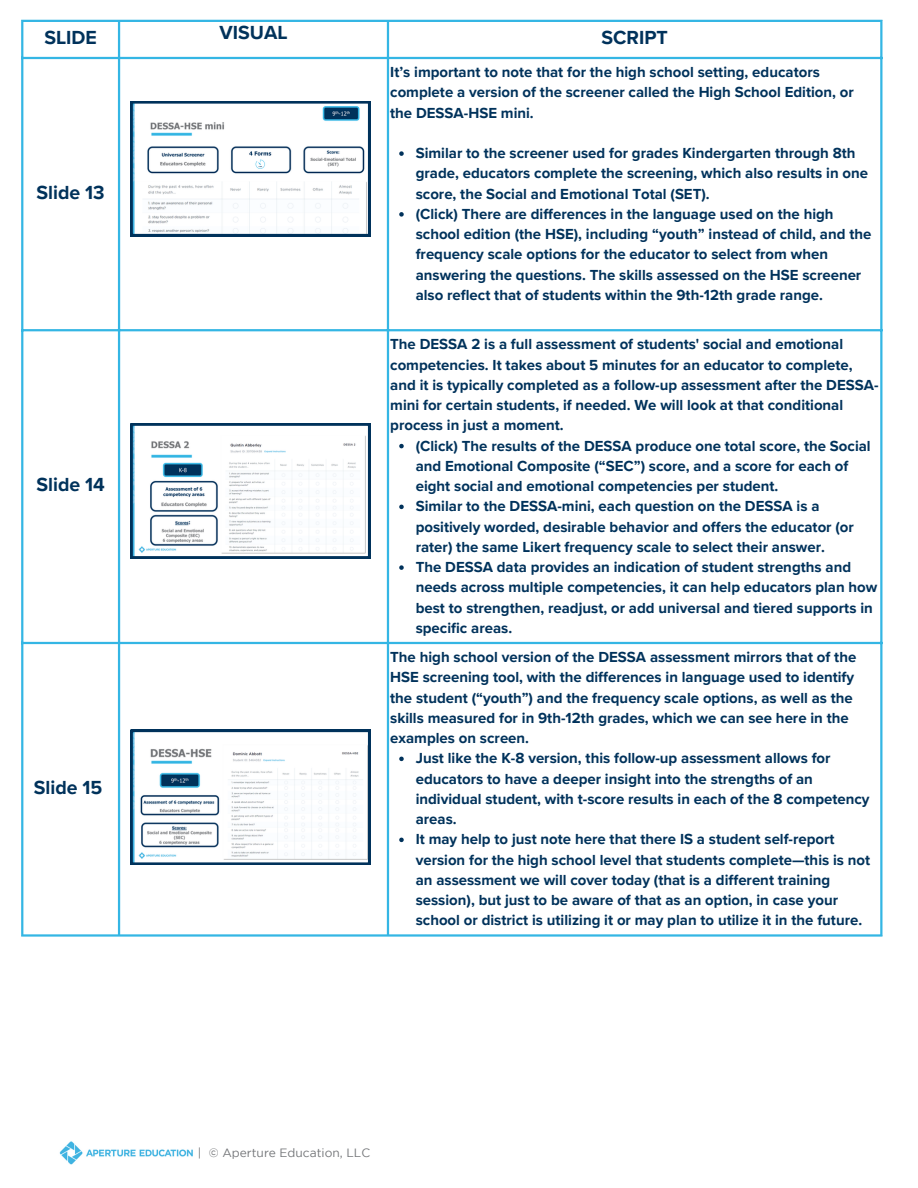
<style>
.page{position:relative;width:918px;height:1188px;background:#fff}
.page>*{position:absolute;margin:0;border:0;box-sizing:border-box;transform-origin:0 0}
.t1{font:700 19.5px "Proxima Nova";color:#00325b}
.t2{font:700 15px/20.2px "Proxima Nova";color:#00325b}
.t3{font:12px "Gotham";color:#747679}
</style>
<div class="page">
<img style="left:59px;top:1141px;width:134px;height:24px">
<svg style="left:399px;top:151px;width:5px;height:5px"></svg>
<svg style="left:399px;top:212px;width:5px;height:5px"></svg>
<svg style="left:399px;top:444px;width:5px;height:4px"></svg>
<svg style="left:399px;top:505px;width:5px;height:4px"></svg>
<svg style="left:399px;top:565px;width:5px;height:5px"></svg>
<svg style="left:399px;top:757px;width:5px;height:4px"></svg>
<svg style="left:399px;top:838px;width:5px;height:4px"></svg>
<hr style="left:21px;top:22px;width:2px;height:912px;background:#34b6e4">
<hr style="left:118px;top:22px;width:2px;height:912px;background:#34b6e4">
<hr style="left:387px;top:22px;width:2px;height:912px;background:#34b6e4">
<hr style="left:880px;top:22px;width:2px;height:912px;background:#34b6e4">
<hr style="left:21px;top:20px;width:861px;height:2px;background:#34b6e4">
<hr style="left:21px;top:57px;width:861px;height:2px;background:#34b6e4">
<hr style="left:21px;top:329px;width:861px;height:2px;background:#34b6e4">
<hr style="left:21px;top:642px;width:861px;height:2px;background:#34b6e4">
<hr style="left:21px;top:934px;width:861px;height:3px;background:#34b6e4">
<svg style="left:131px;top:101px;width:239px;height:135px"></svg>
<svg style="left:131px;top:424px;width:239px;height:134px"></svg>
<svg style="left:131px;top:730px;width:239px;height:135px"></svg>
<p class="t1" style="left:44px;top:27px;width:54px">SLIDE</p>
<p class="t1" style="left:219px;top:21px;width:70px">VISUAL</p>
<p class="t1" style="left:601px;top:27px;width:68px">SCRIPT</p>
<p class="t1" style="left:37px;top:181px;width:70px">Slide 13</p>
<p class="t1" style="left:36px;top:473px;width:70px">Slide 14</p>
<p class="t1" style="left:34px;top:776px;width:70px">Slide 15</p>
<p class="t2" style="left:390px;top:62px;width:465px">It’s important to note that for the high school setting, educators complete a version of the screener called the High School Edition, or the DESSA-HSE mini.</p>
<p class="t2" style="left:416px;top:143px;width:454px">Similar to the screener used for grades Kindergarten through 8th grade, educators complete the screening, which also results in one score, the Social and Emotional Total (SET).</p>
<p class="t2" style="left:416px;top:204px;width:457px">(Click) There are differences in the language used on the high school edition (the HSE), including “youth” instead of child, and the frequency scale options for the educator to select from when answering the questions. The skills assessed on the HSE screener also reflect that of students within the 9th-12th grade range.</p>
<p class="t2" style="left:390px;top:335px;width:490px">The DESSA 2 is a full assessment of students' social and emotional competencies. It takes about 5 minutes for an educator to complete, and it is typically completed as a follow-up assessment after the DESSA&shy;mini for certain students, if needed. We will look at that conditional process in just a moment.</p>
<p class="t2" style="left:416px;top:436px;width:457px">(Click) The results of the DESSA produce one total score, the Social and Emotional Composite (“SEC”) score, and a score for each of eight social and emotional competencies per student.</p>
<p class="t2" style="left:416px;top:497px;width:440px">Similar to the DESSA-mini, each question on the DESSA is a positively worded, desirable behavior and offers the educator (or rater) the same Likert frequency scale to select their answer.</p>
<p class="t2" style="left:416px;top:557px;width:463px">The DESSA data provides an indication of student strengths and needs across multiple competencies, it can help educators plan how best to strengthen, readjust, or add universal and tiered supports in specific areas.</p>
<p class="t2" style="left:390px;top:647px;width:468px">The high school version of the DESSA assessment mirrors that of the HSE screening tool, with the differences in language used to identify the student (“youth”) and the frequency scale options, as well as the skills measured for in 9th-12th grades, which we can see here in the examples on screen.</p>
<p class="t2" style="left:416px;top:749px;width:455px">Just like the K-8 version, this follow-up assessment allows for educators to have a deeper insight into the strengths of an individual student, with t-score results in each of the 8 competency areas.</p>
<p class="t2" style="left:416px;top:830px;width:456px">It may help to just note here that there IS a student self-report version for the high school level that students complete—this is not an assessment we will cover today (that is a different training session), but just to be aware of that as an option, in case your school or district is utilizing it or may plan to utilize it in the future.</p>
<p class="t3" style="left:198px;top:1148px;width:174px">| © Aperture Education, LLC</p>
</div>
